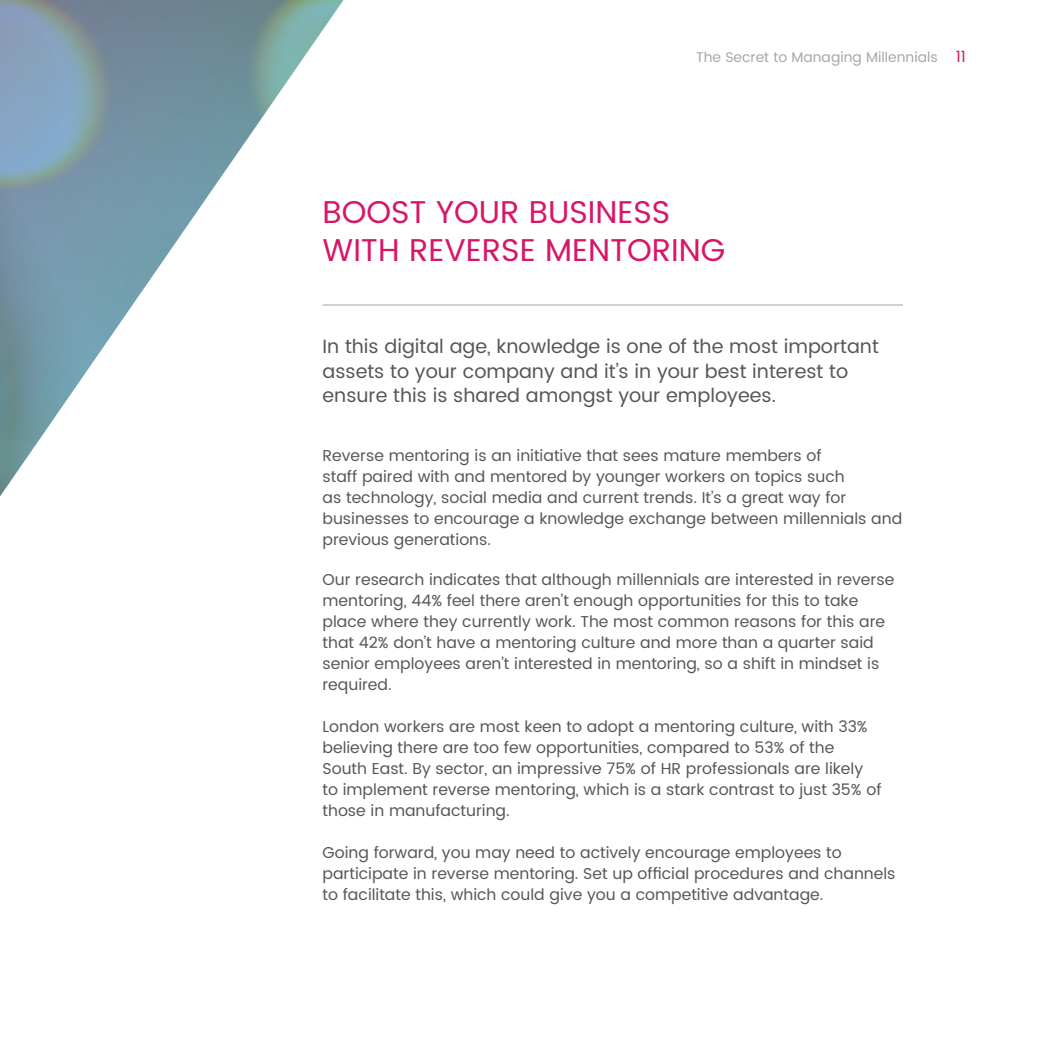
<style>
.page{position:relative;width:1042px;height:1042px;background:#fff}
.page>*{position:absolute;margin:0;border:0;box-sizing:border-box;transform-origin:0 0}
.t1{font:31.5px/37.8px "Poppins";color:#d71667}
.t2{font:19.25px/24.5px "Poppins";color:#54575a}
.t3{font:15.75px/21px "Poppins";color:#54575a}
.t4{font:14px "Poppins";color:#a7a7a8}
.s1{font-size:15.75px;color:#d71667}
</style>
<div class="page">
<svg style="left:0;top:0;width:344px;height:497px"></svg>
<hr style="left:322px;top:304px;width:581px;height:2px;background:#cac9ca">
<p class="t4" style="left:696px;top:47px;width:271px">The Secret to Managing Millennials <span class="s1">11</span></p>
<p class="t1" style="left:322px;top:194px;width:404px">BOOST YOUR BUSINESS<br>WITH REVERSE MENTORING</p>
<p class="t2" style="left:322px;top:335px;width:558px">In this digital age, knowledge is one of the most important assets to your company and it’s in your best interest to ensure this is shared amongst your employees.</p>
<p class="t3" style="left:322px;top:445px;width:581px">Reverse mentoring is an initiative that sees mature members of<br>staff paired with and mentored by younger workers on topics such<br>as technology, social media and current trends. It’s a great way for businesses to encourage a knowledge exchange between millennials and previous generations.</p>
<p class="t3" style="left:322px;top:569px;width:573px">Our research indicates that although millennials are interested in reverse mentoring, 44% feel there aren’t enough opportunities for this to take place where they currently work. The most common reasons for this are that 42% don’t have a mentoring culture and more than a quarter said senior employees aren’t interested in mentoring, so a shift in mindset is required.</p>
<p class="t3" style="left:322px;top:716px;width:560px">London workers are most keen to adopt a mentoring culture, with 33% believing there are too few opportunities, compared to 53% of the South East. By sector, an impressive 75% of HR professionals are likely to implement reverse mentoring, which is a stark contrast to just 35% of those in manufacturing.</p>
<p class="t3" style="left:322px;top:842px;width:574px">Going forward, you may need to actively encourage employees to participate in reverse mentoring. Set up official procedures and channels to facilitate this, which could give you a competitive advantage.</p>
</div>
